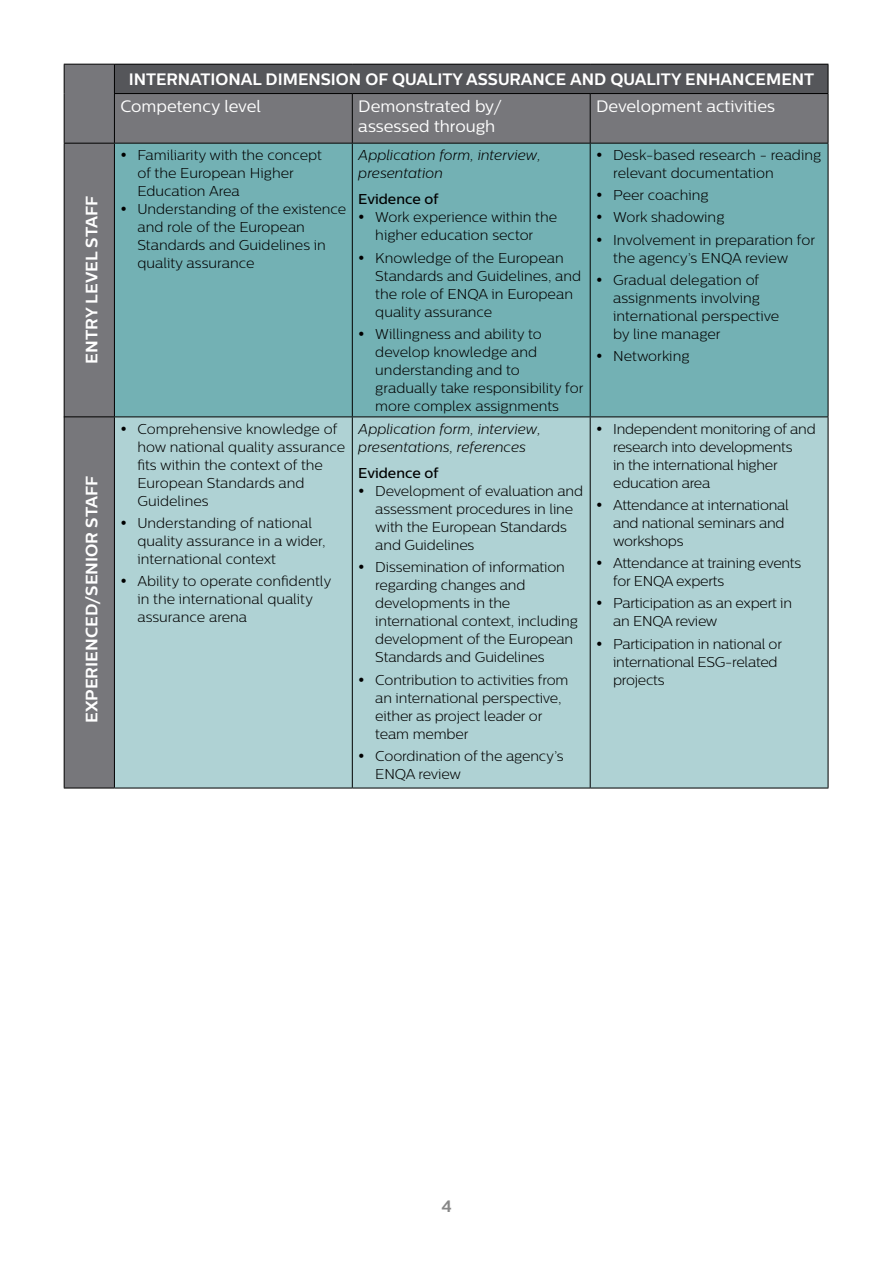
<style>
.page{position:relative;width:893px;height:1263px;background:#fff}
.page>*{position:absolute;margin:0;border:0;box-sizing:border-box;transform-origin:0 0}
.t1{font:700 16.5px "Centrale Sans";color:#fff}
.t2{font:16.5px/19.8px "Centrale Sans";color:#fff}
.t3{font:700 16.5px "Centrale Sans";color:#878787}
.t4{font:300 14.25px/18px "Centrale Sans";letter-spacing:-.01em;color:#000}
.t5{font:italic 300 14.25px/18px "Centrale Sans";color:#000}
.t6{font:500 14.25px "Centrale Sans";color:#000}
</style>
<div class="page">
<div style="left:65px;top:65px;width:763px;height:723px;background:#77777b"></div>
<div style="left:114px;top:64px;width:714px;height:30px;background:#55565a"></div>
<div style="left:115px;top:144px;width:713px;height:272px;background:#73b1b4"></div>
<div style="left:115px;top:417px;width:713px;height:371px;background:#afd2d4"></div>
<hr style="left:64px;top:64px;width:50px;height:1px;background:#000">
<svg style="left:64px;top:65px;width:1px;height:29px"></svg>
<hr style="left:114px;top:64px;width:238px;height:1px;background:#000">
<svg style="left:114px;top:65px;width:1px;height:28px"></svg>
<hr style="left:352px;top:64px;width:238px;height:1px;background:#000">
<hr style="left:590px;top:64px;width:238px;height:1px;background:#000">
<svg style="left:828px;top:65px;width:1px;height:28px"></svg>
<hr style="left:64px;top:94px;width:1px;height:49px;background:#000">
<hr style="left:114px;top:93px;width:238px;height:1px;background:#000">
<hr style="left:114px;top:94px;width:1px;height:49px;background:#000">
<hr style="left:352px;top:93px;width:238px;height:1px;background:#000">
<hr style="left:352px;top:94px;width:1px;height:49px;background:#000">
<hr style="left:590px;top:93px;width:238px;height:1px;background:#000">
<hr style="left:590px;top:94px;width:1px;height:49px;background:#000">
<hr style="left:828px;top:94px;width:1px;height:49px;background:#000">
<hr style="left:64px;top:143px;width:50px;height:1px;background:#000">
<hr style="left:64px;top:144px;width:1px;height:273px;background:#000">
<hr style="left:114px;top:143px;width:238px;height:1px;background:#000">
<hr style="left:114px;top:144px;width:1px;height:272px;background:#000">
<hr style="left:352px;top:143px;width:238px;height:1px;background:#000">
<hr style="left:352px;top:144px;width:1px;height:272px;background:#000">
<hr style="left:590px;top:143px;width:238px;height:1px;background:#000">
<hr style="left:590px;top:144px;width:1px;height:272px;background:#000">
<hr style="left:828px;top:144px;width:1px;height:272px;background:#000">
<hr style="left:64px;top:417px;width:1px;height:371px;background:#000">
<hr style="left:114px;top:416px;width:238px;height:1px;background:#000">
<hr style="left:114px;top:417px;width:1px;height:371px;background:#000">
<hr style="left:352px;top:416px;width:238px;height:1px;background:#000">
<hr style="left:352px;top:417px;width:1px;height:371px;background:#000">
<hr style="left:590px;top:416px;width:238px;height:1px;background:#000">
<hr style="left:590px;top:417px;width:1px;height:371px;background:#000">
<hr style="left:828px;top:417px;width:1px;height:371px;background:#000">
<hr style="left:64px;top:788px;width:50px;height:1px;background:#000">
<hr style="left:114px;top:788px;width:238px;height:1px;background:#000">
<hr style="left:352px;top:788px;width:238px;height:1px;background:#000">
<hr style="left:590px;top:788px;width:238px;height:1px;background:#000">
<hr style="left:64px;top:416px;width:50px;height:1px;background:#000">
<p class="t1" style="left:82px;top:364px;width:169px;rotate:-90deg">ENTRY LEVEL STAFF</p>
<p class="t1" style="left:82px;top:723px;width:249px;rotate:-90deg">EXPERIENCED/SENIOR STAFF</p>
<p class="t1" style="left:129px;top:69px;width:687px">INTERNATIONAL DIMENSION OF QUALITY ASSURANCE AND QUALITY ENHANCEMENT</p>
<p class="t2" style="left:120px;top:96px;width:142px">Competency level</p>
<p class="t2" style="left:358px;top:96px;width:145px">Demonstrated by/ assessed through</p>
<p class="t2" style="left:596px;top:96px;width:180px">Development activities</p>
<p class="t4" style="left:137px;top:146px;width:186px;text-indent:-17px">• Familiarity with the concept of the European Higher<br>Education Area</p>
<p class="t4" style="left:137px;top:200px;width:210px;text-indent:-17px">• Understanding of the existence and role of the European<br>Standards and Guidelines in quality assurance</p>
<p class="t5" style="left:358px;top:146px;width:184px">Application form, interview, presentation</p>
<p class="t6" style="left:358px;top:191px;width:82px">Evidence of</p>
<p class="t4" style="left:358px;top:208px;width:200px;text-align:center">• Work experience within the higher education sector</p>
<p class="t4" style="left:375px;top:248px;width:207px;text-indent:-17px">• Knowledge of the European<br>Standards and Guidelines, and the role of ENQA in European quality assurance</p>
<p class="t4" style="left:375px;top:325px;width:210px;text-indent:-17px">• Willingness and ability to develop knowledge and understanding and to gradually take responsibility for more complex assignments</p>
<p class="t4" style="left:613px;top:146px;width:210px;text-indent:-17px">• Desk-based research - reading relevant documentation</p>
<p class="t4" style="left:596px;top:186px;width:114px">• Peer coaching</p>
<p class="t4" style="left:596px;top:208px;width:130px">• Work shadowing</p>
<p class="t4" style="left:613px;top:230px;width:203px;text-indent:-17px">• Involvement in preparation for the agency’s ENQA review</p>
<p class="t4" style="left:613px;top:271px;width:168px;text-indent:-17px">• Gradual delegation of assignments involving international perspective by line manager</p>
<p class="t4" style="left:596px;top:347px;width:95px">• Networking</p>
<p class="t4" style="left:137px;top:419px;width:209px;text-indent:-17px">• Comprehensive knowledge of how national quality assurance fits within the context of the<br>European Standards and<br>Guidelines</p>
<p class="t4" style="left:137px;top:514px;width:190px;text-indent:-17px">• Understanding of national quality assurance in a wider, international context</p>
<p class="t4" style="left:137px;top:572px;width:196px;text-indent:-17px">• Ability to operate confidently in the international quality assurance arena</p>
<p class="t5" style="left:358px;top:419px;width:184px">Application form, interview, presentations, references</p>
<p class="t6" style="left:358px;top:465px;width:82px">Evidence of</p>
<p class="t4" style="left:375px;top:482px;width:209px;text-indent:-17px">• Development of evaluation and assessment procedures in line with the European Standards and Guidelines</p>
<p class="t4" style="left:375px;top:558px;width:204px;text-indent:-17px">• Dissemination of information regarding changes and developments in the international context, including development of the European<br>Standards and Guidelines</p>
<p class="t4" style="left:375px;top:670px;width:195px;text-indent:-17px">• Contribution to activities from an international perspective, either as project leader or team member</p>
<p class="t4" style="left:375px;top:747px;width:190px;text-indent:-17px">• Coordination of the agency’s<br>ENQA review</p>
<p class="t4" style="left:613px;top:419px;width:204px;text-indent:-17px">• Independent monitoring of and research into developments<br>in the international higher education area</p>
<p class="t4" style="left:613px;top:496px;width:177px;text-indent:-17px">• Attendance at international and national seminars and workshops</p>
<p class="t4" style="left:613px;top:554px;width:190px;text-indent:-17px">• Attendance at training events for ENQA experts</p>
<p class="t4" style="left:613px;top:594px;width:180px;text-indent:-17px">• Participation as an expert in an ENQA review</p>
<p class="t4" style="left:613px;top:634px;width:170px;text-indent:-17px">• Participation in national or international ESG-related projects</p>
<p class="t3" style="left:441px;top:1196px;width:12px">4</p>
</div>
